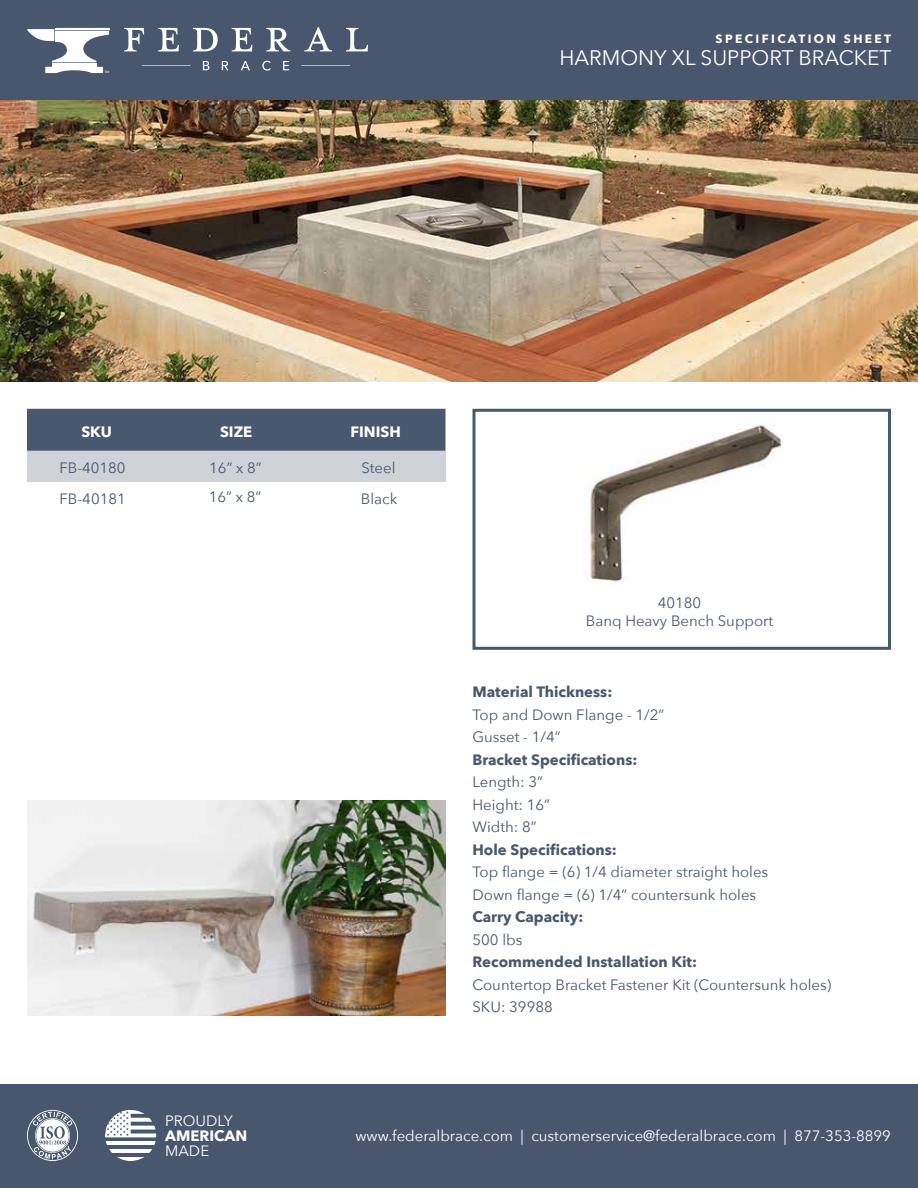
<style>
.page{position:relative;width:918px;height:1188px;background:#fff}
.page>*{position:absolute;margin:0;border:0;box-sizing:border-box;transform-origin:0 0}
.t1{font:21px "Avenir Next";color:#fff}
.t2{font:15px/22.5px "Avenir Next";color:#48586f}
.t3{font:700 15px "Avenir Next";color:#48586f}
.t4{font:15px "Avenir Next";color:#fff}
.t5{font:15px "Avenir Next";color:#49567d}
.t6{font:700 15px "Avenir Next";color:#fff}
.t7{font:700 12px "Avenir Next";letter-spacing:.2em;color:#fff}
</style>
<div class="page">
<div style="left:0;top:1084px;width:918px;height:104px;background:#48576e"></div>
<div style="left:0;top:0;width:918px;height:100px;background:#48576e"></div>
<svg style="left:203px;top:61px;width:6px;height:9px"></svg>
<svg style="left:222px;top:61px;width:6px;height:9px"></svg>
<svg style="left:241px;top:61px;width:9px;height:9px"></svg>
<svg style="left:262px;top:61px;width:9px;height:10px"></svg>
<svg style="left:283px;top:61px;width:6px;height:9px"></svg>
<svg style="left:142px;top:65px;width:49px;height:1px"></svg>
<svg style="left:301px;top:65px;width:49px;height:1px"></svg>
<svg style="left:124px;top:28px;width:20px;height:23px"></svg>
<svg style="left:158px;top:28px;width:21px;height:23px"></svg>
<svg style="left:193px;top:28px;width:25px;height:23px"></svg>
<svg style="left:232px;top:28px;width:20px;height:23px"></svg>
<svg style="left:266px;top:28px;width:24px;height:23px"></svg>
<svg style="left:304px;top:27px;width:28px;height:24px"></svg>
<svg style="left:346px;top:28px;width:22px;height:23px"></svg>
<svg style="left:27px;top:28px;width:83px;height:45px"></svg>
<hr style="left:105px;top:1141px;width:51px;height:4px;background:#fff">
<svg style="left:109px;top:1149px;width:43px;height:4px"></svg>
<svg style="left:117px;top:1157px;width:27px;height:4px"></svg>
<svg style="left:105px;top:1110px;width:51px;height:27px"></svg>
<svg style="left:27px;top:1110px;width:51px;height:51px"></svg>
<div style="left:472px;top:409px;width:419px;height:241px;border:3px solid #48586f"></div>
<img style="left:585px;top:424px;width:198px;height:160px">
<img style="left:27px;top:801px;width:419px;height:214px">
<img style="left:0;top:100px;width:918px;height:282px">
<div style="left:27px;top:451px;width:419px;height:31px;background:#cfd3d8"></div>
<div style="left:27px;top:409px;width:419px;height:42px;background:#48586f"></div>
<p class="t7" style="left:716px;top:28px;width:177px">SPECIFICATION SHEET</p>
<h1 class="t1" style="left:559px;top:40px;width:334px">HARMONY XL SUPPORT BRACKET</h1>
<p class="t6" style="left:81px;top:419px;width:32px">SKU</p>
<p class="t6" style="left:220px;top:419px;width:34px">SIZE</p>
<p class="t6" style="left:351px;top:419px;width:52px">FINISH</p>
<p class="t2" style="left:59px;top:456px;width:68px">FB-40180</p>
<p class="t2" style="left:209px;top:456px;width:54px">16” x 8”</p>
<p class="t2" style="left:361px;top:456px;width:36px">Steel</p>
<p class="t2" style="left:60px;top:487px;width:68px">FB-40181</p>
<p class="t2" style="left:209px;top:485px;width:54px">16” x 8”</p>
<p class="t2" style="left:361px;top:487px;width:38px">Black</p>
<p class="t5" style="left:658px;top:591px;width:45px">40180</p>
<p class="t5" style="left:586px;top:608px;width:189px">Banq Heavy Bench Support</p>
<p class="t3" style="left:472px;top:679px;width:141px">Material Thickness:</p>
<p class="t2" style="left:472px;top:703px;width:193px">Top and Down Flange - 1/2”<br>Gusset - 1/4”</p>
<p class="t3" style="left:472px;top:747px;width:166px">Bracket Specifications:</p>
<p class="t2" style="left:472px;top:770px;width:79px">Length: 3”<br>Height: 16”<br>Width: 8”</p>
<p class="t3" style="left:472px;top:837px;width:146px">Hole Specifications:</p>
<p class="t2" style="left:472px;top:860px;width:297px">Top flange = (6) 1/4 diameter straight holes<br>Down flange = (6) 1/4” countersunk holes</p>
<p class="t3" style="left:472px;top:904px;width:112px">Carry Capacity:</p>
<p class="t2" style="left:472px;top:928px;width:51px">500 lbs</p>
<p class="t3" style="left:472px;top:949px;width:226px">Recommended Installation Kit:</p>
<p class="t2" style="left:472px;top:973px;width:360px">Countertop Bracket Fastener Kit (Countersunk holes)<br>SKU: 39988</p>
<p class="t4" style="left:165px;top:1108px;width:69px">PROUDLY</p>
<p class="t6" style="left:165px;top:1123px;width:84px">AMERICAN</p>
<p class="t4" style="left:165px;top:1138px;width:46px">MADE</p>
<p class="t4" style="left:355px;top:1123px;width:537px">www.federalbrace.com | customerservice@federalbrace.com | 877-353-8899</p>
</div>
